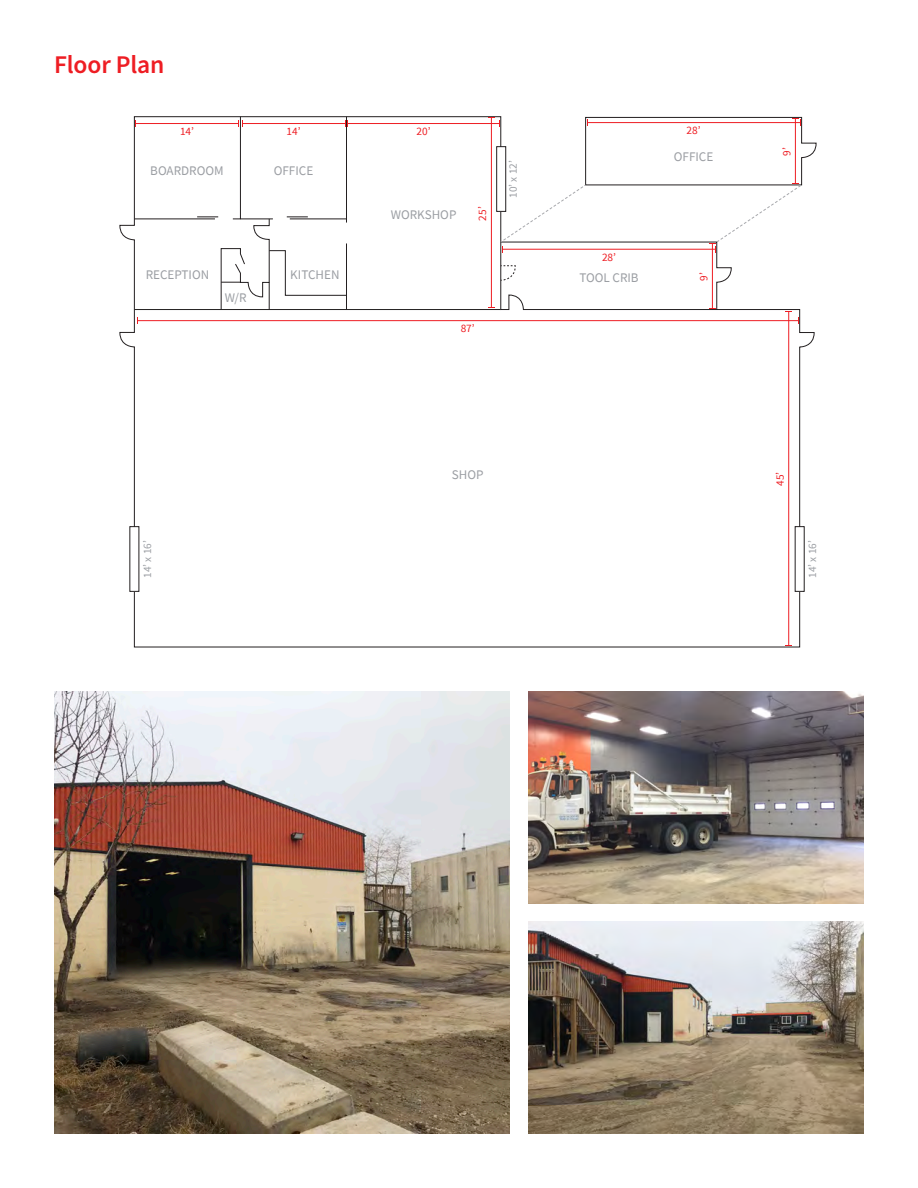
<style>
.page{position:relative;width:918px;height:1188px;background:#fff}
.page>*{position:absolute;margin:0;border:0;box-sizing:border-box;transform-origin:0 0}
.Sub_Head_-_Red{font:25.5px "Source Sans Variable";letter-spacing:.025em;color:#ee1d23}
.t1{font:13.2px "Source Sans Pro";color:#9b9ea3}
.t2{font:11.25px "Source Sans Pro";color:#ee1d23}
.t3{font:11.25px "Source Sans Pro";color:#9b9ea3}
</style>
<div class="page">
<img style="left:54px;top:692px;width:456px;height:442px">
<img style="left:528px;top:692px;width:336px;height:212px">
<img style="left:528px;top:922px;width:336px;height:211px">
<svg style="left:119px;top:116px;width:696px;height:532px"></svg>
<div style="left:795px;top:527px;width:9px;height:64px;background:#fff"></div>
<div style="left:130px;top:527px;width:9px;height:64px;background:#fff"></div>
<hr style="left:788px;top:311px;width:1px;height:334px;background:#ee1d23">
<hr style="left:137px;top:320px;width:661px;height:1px;background:#ee1d23">
<hr style="left:348px;top:123px;width:151px;height:1px;background:#ee1d23">
<hr style="left:136px;top:123px;width:103px;height:1px;background:#ee1d23">
<svg style="left:197px;top:116px;width:151px;height:194px"></svg>
<svg style="left:488px;top:116px;width:329px;height:196px"></svg>
<p class="Sub_Head_-_Red" style="left:54px;top:49px;width:111px">Floor Plan</p>
<p class="t2" style="left:180px;top:124px;width:15px">14’</p>
<p class="t2" style="left:287px;top:124px;width:15px">14’</p>
<p class="t2" style="left:417px;top:124px;width:15px">20’</p>
<p class="t2" style="left:687px;top:124px;width:15px">28’</p>
<p class="t1" style="left:150px;top:162px;width:75px">BOARDROOM</p>
<p class="t1" style="left:274px;top:162px;width:41px">OFFICE</p>
<p class="t1" style="left:146px;top:266px;width:65px">RECEPTION</p>
<p class="t1" style="left:290px;top:266px;width:51px">KITCHEN</p>
<p class="t1" style="left:225px;top:289px;width:24px">W/R</p>
<p class="t1" style="left:391px;top:206px;width:67px">WORKSHOP</p>
<p class="t2" style="left:475px;top:221px;width:15px;rotate:-90deg">25’</p>
<p class="t3" style="left:506px;top:198px;width:39px;rotate:-90deg">10’ x 12’</p>
<p class="t2" style="left:461px;top:321px;width:15px">87’</p>
<p class="t1" style="left:452px;top:466px;width:33px">SHOP</p>
<p class="t1" style="left:674px;top:148px;width:41px">OFFICE</p>
<p class="t2" style="left:602px;top:250px;width:15px">28’</p>
<p class="t1" style="left:579px;top:269px;width:61px">TOOL CRIB</p>
<p class="t2" style="left:697px;top:281px;width:10px;rotate:-90deg">9’</p>
<p class="t2" style="left:780px;top:156px;width:10px;rotate:-90deg">9’</p>
<p class="t2" style="left:773px;top:486px;width:15px;rotate:-90deg">45’</p>
<p class="t3" style="left:140px;top:578px;width:39px;rotate:-90deg">14’ x 16’</p>
<p class="t3" style="left:805px;top:578px;width:39px;rotate:-90deg">14’ x 16’</p>
</div>
